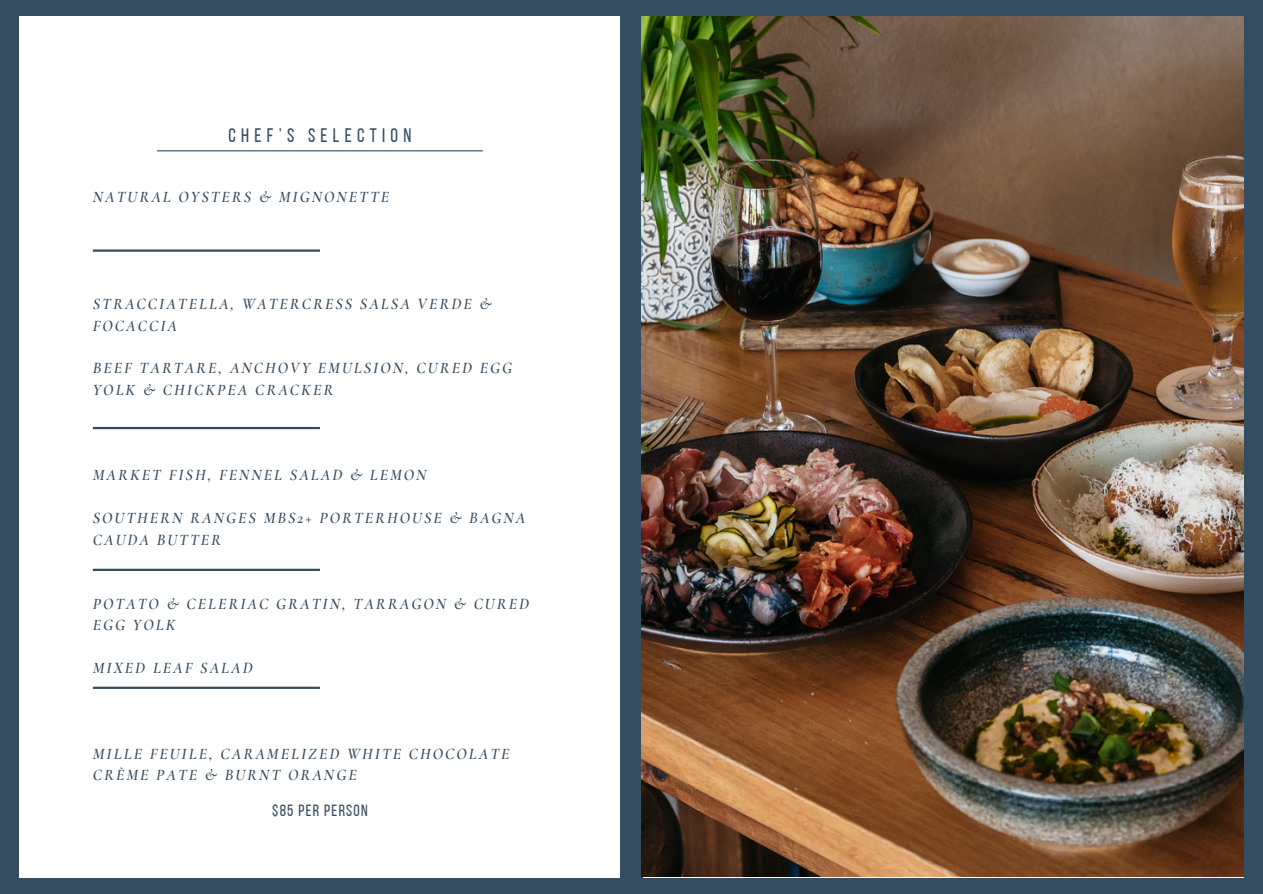
<style>
.page{position:relative;width:1263px;height:894px;background:#fff}
.page>*{position:absolute;margin:0;border:0;box-sizing:border-box;transform-origin:0 0}
.t1{font:19.5px "Bebas Neue";letter-spacing:.27em;color:#344d60}
.t2{font:16.2px "Bebas Neue";letter-spacing:.08em;color:#344d60}
.t3{font:italic 600 15.75px/21.3px "Cormorant Garamond";letter-spacing:.13em;color:#344d60}
</style>
<div class="page">
<div style="left:0;top:0;width:1263px;height:893px;background:#344d60"></div>
<div style="left:20px;top:16px;width:600px;height:860px;background:#fff"></div>
<hr style="left:157px;top:150px;width:326px;height:1px;background:#344d60">
<hr style="left:93px;top:249px;width:227px;height:3px;background:#344d60">
<hr style="left:93px;top:427px;width:227px;height:2px;background:#344d60">
<hr style="left:93px;top:568px;width:227px;height:3px;background:#344d60">
<hr style="left:93px;top:686px;width:227px;height:2px;background:#344d60">
<img style="left:642px;top:16px;width:602px;height:860px">
<p class="t1" style="left:228px;top:127px;width:184px">CHEF’S SELECTION</p>
<h1 class="t3" style="left:93px;top:187px;width:298px">NATURAL OYSTERS &amp; MIGNONETTE</h1>
<h2 class="t3" style="left:93px;top:293px;width:400px">STRACCIATELLA, WATERCRESS SALSA VERDE &amp;<br>FOCACCIA</h2>
<h2 class="t3" style="left:93px;top:358px;width:421px">BEEF TARTARE, ANCHOVY EMULSION, CURED EGG<br>YOLK &amp; CHICKPEA CRACKER</h2>
<h2 class="t3" style="left:93px;top:464px;width:335px">MARKET FISH, FENNEL SALAD &amp; LEMON</h2>
<h2 class="t3" style="left:93px;top:507px;width:434px">SOUTHERN RANGES MBS2+ PORTERHOUSE &amp; BAGNA<br>CAUDA BUTTER</h2>
<h2 class="t3" style="left:93px;top:593px;width:438px">POTATO &amp; CELERIAC GRATIN, TARRAGON &amp; CURED<br>EGG YOLK</h2>
<h2 class="t3" style="left:93px;top:657px;width:161px">MIXED LEAF SALAD</h2>
<h2 class="t3" style="left:93px;top:742px;width:418px">MILLE FEUILE, CARAMELIZED WHITE CHOCOLATE<br>CRÈME PATE &amp; BURNT ORANGE</h2>
<p class="t2" style="left:272px;top:803px;width:97px">$85 PER PERSON</p>
</div>
